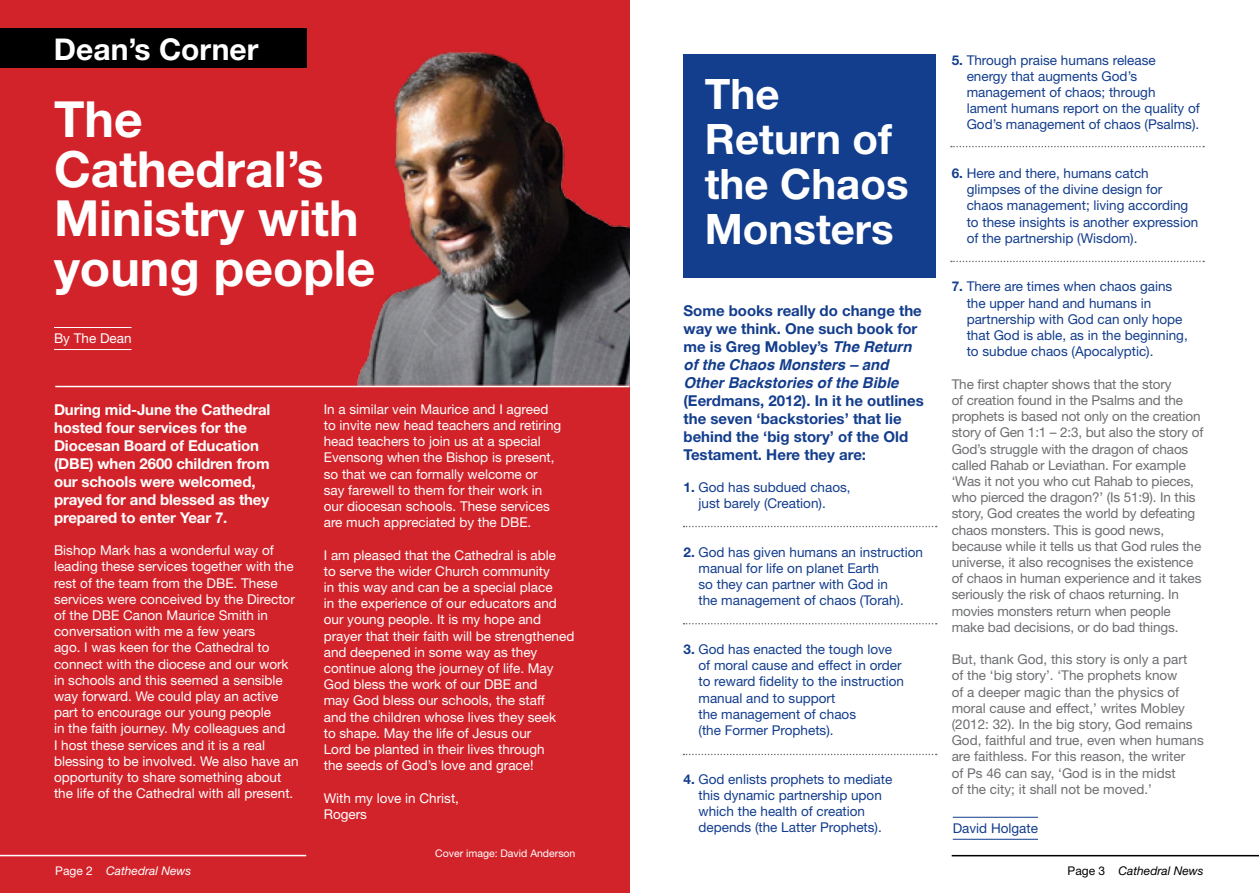
<style>
.page{position:relative;width:1259px;height:893px;background:#fff}
.page>*{position:absolute;margin:0;border:0;box-sizing:border-box;transform-origin:0 0}
.t1{font:700 49.8px/49.8px "Helvetica Neue";color:#fff}
.t2{font:700 42px/45px "Helvetica Neue";color:#fff}
.t3{font:700 30px "Helvetica Neue";color:#fff}
.t4{font:700 15px/18px "Helvetica Neue";color:#133d8d}
.t5{font:700 15px/18px "Helvetica Neue";letter-spacing:-.01em;color:#fff}
.t6{font:italic 700 15px/18px "Helvetica";color:#133d8d}
.t7{font:13.5px/16.2px "Helvetica Neue";color:#fff}
.t8{font:13.5px/16.2px "Helvetica Neue";color:#133d8d}
.t9{font:13.5px/16.2px "Helvetica Neue";letter-spacing:-.01em;color:#6d6e71}
.t10{font:italic 12px "Helvetica Neue";color:#fff}
.t11{font:italic 12px "Helvetica Neue";color:#000}
.t12{font:10.5px "Helvetica Neue";color:#fff}
.s1{font-family:"Helvetica";font-style:italic}
.s2{font-weight:700}
.s3{font-style:normal}
</style>
<div class="page">
<div style="left:0;top:0;width:629px;height:893px;background:#d2232a"></div>
<div style="left:683px;top:54px;width:252px;height:223px;background:#133d8d"></div>
<img style="left:285px;top:28px;width:344px;height:358px">
<div style="left:0;top:28px;width:306px;height:40px;background:#000"></div>
<hr style="left:54px;top:327px;width:78px;height:1px;background:#fff">
<hr style="left:54px;top:349px;width:78px;height:1px;background:#fff">
<hr style="left:55px;top:386px;width:574px;height:1px;background:#fff">
<svg style="left:683px;top:526px;width:253px;height:1px"></svg>
<svg style="left:951px;top:146px;width:253px;height:1px"></svg>
<svg style="left:951px;top:261px;width:253px;height:1px"></svg>
<svg style="left:683px;top:623px;width:253px;height:1px"></svg>
<svg style="left:683px;top:754px;width:253px;height:1px"></svg>
<hr style="left:952px;top:817px;width:86px;height:1px;background:#133d8d">
<hr style="left:952px;top:839px;width:86px;height:1px;background:#133d8d">
<hr style="left:951px;top:855px;width:308px;height:1px;background:#000">
<hr style="left:0;top:855px;width:306px;height:1px;background:#fff">
<h3 class="t3" style="left:54px;top:31px;width:206px">Dean’s Corner</h3>
<h1 class="t1" style="left:54px;top:93px;width:323px">The<br>Cathedral’s<br>Ministry with young people</h1>
<p class="t7" style="left:54px;top:330px;width:79px">By The Dean</p>
<p class="t5" style="left:54px;top:400px;width:218px">During mid-June the Cathedral hosted four services for the<br>Diocesan Board of Education (DBE) when 2600 children from our schools were welcomed, prayed for and blessed as they prepared to enter Year 7.</p>
<p class="t7" style="left:54px;top:542px;width:246px">Bishop Mark has a wonderful way of leading these services together with the rest of the team from the DBE. These services were conceived by the Director of the DBE Canon Maurice Smith in conversation with me a few years<br>ago. I was keen for the Cathedral to connect with the diocese and our work in schools and this seemed a sensible way forward. We could play an active part to encourage our young people<br>in the faith journey. My colleagues and<br>I host these services and it is a real blessing to be involved. We also have an opportunity to share something about the life of the Cathedral with all present.</p>
<p class="t7" style="left:324px;top:401px;width:239px">In a similar vein Maurice and I agreed to invite new head teachers and retiring head teachers to join us at a special Evensong when the Bishop is present, so that we can formally welcome or say farewell to them for their work in our diocesan schools. These services are much appreciated by the DBE.</p>
<p class="t7" style="left:324px;top:546px;width:252px">I am pleased that the Cathedral is able<br>to serve the wider Church community<br>in this way and can be a special place<br>in the experience of our educators and our young people. It is my hope and prayer that their faith will be strengthened and deepened in some way as they continue along the journey of life. May God bless the work of our DBE and<br>may God bless our schools, the staff<br>and the children whose lives they seek<br>to shape. May the life of Jesus our<br>Lord be planted in their lives through<br>the seeds of God’s love and grace!</p>
<p class="t7" style="left:324px;top:789px;width:137px">With my love in Christ,<br>Rogers</p>
<p class="t12" style="left:435px;top:847px;width:142px">Cover image: David Anderson</p>
<h2 class="t2" style="left:705px;top:71px;width:205px">The<br>Return of the Chaos<br>Monsters</h2>
<p class="t4" style="left:683px;top:301px;width:240px">Some books really do change the way we think. One such book for me is Greg Mobley’s <span class="s1">The Return</span></p>
<p class="t6" style="left:683px;top:355px;width:217px">of the Chaos Monsters – and<br>Other Backstories of the Bible</p>
<p class="t4" style="left:683px;top:391px;width:242px">(Eerdmans, 2012). In it he outlines the seven ‘backstories’ that lie behind the ‘big story’ of the Old<br>Testament. Here they are:</p>
<p class="t8" style="left:698px;top:479px;width:154px;text-indent:-15px"><span class="s2">1.</span> God has subdued chaos, just barely (Creation).</p>
<p class="t8" style="left:698px;top:544px;width:226px;text-indent:-15px"><span class="s2">2.</span> God has given humans an instruction manual for life on planet Earth<br>so they can partner with God in<br>the management of chaos (Torah).</p>
<p class="t8" style="left:698px;top:641px;width:207px;text-indent:-15px"><span class="s2">3.</span> God has enacted the tough love of moral cause and effect in order to reward fidelity to the instruction manual and to support<br>the management of chaos<br>(the Former Prophets).</p>
<p class="t8" style="left:698px;top:770px;width:195px;text-indent:-15px"><span class="s2">4.</span> God enlists prophets to mediate this dynamic partnership upon which the health of creation depends (the Latter Prophets).</p>
<p class="t8" style="left:966px;top:52px;width:235px;text-indent:-15px"><span class="s2">5.</span> Through praise humans release<br>energy that augments God’s management of chaos; through<br>lament humans report on the quality of<br>God’s management of chaos (Psalms).</p>
<p class="t8" style="left:966px;top:165px;width:233px;text-indent:-15px"><span class="s2">6.</span> Here and there, humans catch glimpses of the divine design for chaos management; living according to these insights is another expression of the partnership (Wisdom).</p>
<p class="t8" style="left:966px;top:278px;width:223px;text-indent:-15px"><span class="s2">7.</span> There are times when chaos gains the upper hand and humans in partnership with God can only hope that God is able, as in the beginning, to subdue chaos (Apocalyptic).</p>
<p class="t9" style="left:951px;top:376px;width:253px">The first chapter shows that the story<br>of creation found in the Psalms and the prophets is based not only on the creation story of Gen 1:1 – 2:3, but also the story of God’s struggle with the dragon of chaos called Rahab or Leviathan. For example ‘Was it not you who cut Rahab to pieces, who pierced the dragon?’ (Is 51:9). In this story, God creates the world by defeating chaos monsters. This is good news, because while it tells us that God rules the universe, it also recognises the existence of chaos in human experience and it takes seriously the risk of chaos returning. In movies monsters return when people make bad decisions, or do bad things.</p>
<p class="t9" style="left:951px;top:651px;width:254px">But, thank God, this story is only a part<br>of the ‘big story’. ‘The prophets know<br>of a deeper magic than the physics of moral cause and effect,’ writes Mobley (2012: 32). In the big story, God remains God, faithful and true, even when humans are faithless. For this reason, the writer<br>of Ps 46 can say, ‘God is in the midst<br>of the city; it shall not be moved.’</p>
<p class="t8" style="left:952px;top:819px;width:87px">David Holgate</p>
<p class="t10" style="left:55px;top:863px;width:138px"><span class="s3">Page 2</span> Cathedral News</p>
<p class="t11" style="left:1067px;top:863px;width:138px"><span class="s3">Page 3</span> Cathedral News</p>
</div>
